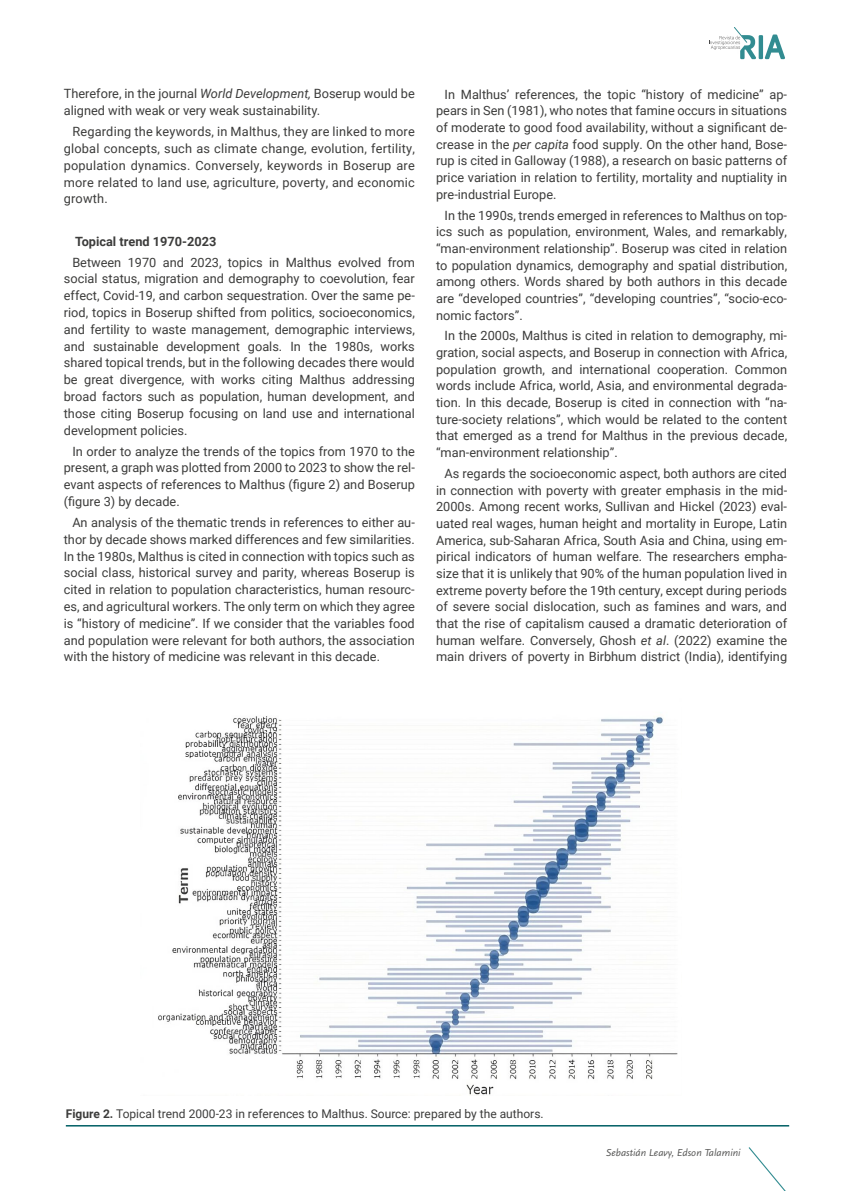
<style>
.page{position:relative;width:851px;height:1191px;background:#fff}
.page>*{position:absolute;margin:0;border:0;box-sizing:border-box;transform-origin:0 0}
.t1{font:12.75px/16.6px "Roboto";color:#3c3c3b;text-align:justify}
.t2{font:700 12.75px "Roboto";color:#3c3c3b}
.t3{font:12px "Roboto";color:#3c3c3b}
.t4{font:italic 10.5px "Scala Sans Pro";color:#575756}
.s1{font-style:italic}
.s2{font-weight:700}
</style>
<div class="page">
<svg style="left:748px;top:1147px;width:38px;height:44px"></svg>
<div style="left:769px;top:1144px;width:27px;height:19px;background:#fff"></div>
<svg style="left:709px;top:27px;width:75px;height:32px"></svg>
<hr style="left:66px;top:1125px;width:723px;height:1px;background:#005f64">
<img style="left:158px;top:716px;width:520px;height:379px">
<p class="t1" style="left:64px;top:85px;width:352px">Therefore, in the journal <span class="s1">World Development,</span> Boserup would be aligned with weak or very weak sustainability<span class="s1">.</span></p>
<p class="t1" style="left:64px;top:123px;width:352px;text-indent:9px">Regarding the keywords, in Malthus, they are linked to more global concepts, such as climate change, evolution, fertility, population dynamics. Conversely, keywords in Boserup are more related to land use, agriculture, poverty, and economic growth.</p>
<p class="t2" style="left:75px;top:232px;width:143px">Topical trend 1970-2023</p>
<p class="t1" style="left:64px;top:253px;width:352px;text-indent:9px">Between 1970 and 2023, topics in Malthus evolved from social status, migration and demography to coevolution, fear effect, Covid-19, and carbon sequestration. Over the same pe&shy;riod, topics in Boserup shifted from politics, socioeconomics, and fertility to waste management, demographic interviews, and sustainable development goals. In the 1980s, works shared topical trends, but in the following decades there would be great divergence, with works citing Malthus addressing broad factors such as population, human development, and those citing Boserup focusing on land use and international development policies.</p>
<p class="t1" style="left:64px;top:442px;width:352px;text-indent:9px">In order to analyze the trends of the topics from 1970 to the present, a graph was plotted from 2000 to 2023 to show the rel&shy;evant aspects of references to Malthus (figure 2) and Boserup (figure 3) by decade.</p>
<p class="t1" style="left:64px;top:513px;width:352px;text-indent:9px">An analysis of the thematic trends in references to either au&shy;thor by decade shows marked differences and few similarities.<br>In the 1980s, Malthus is cited in connection with topics such as social class, historical survey and parity, whereas Boserup is cited in relation to population characteristics, human resourc&shy;es, and agricultural workers. The only term on which they agree is “history of medicine”. If we consider that the variables food and population were relevant for both authors, the association with the history of medicine was relevant in this decade.</p>
<p class="t1" style="left:436px;top:85px;width:352px;text-indent:9px">In Malthus’ references, the topic “history of medicine” ap&shy;pears in Sen (1981), who notes that famine occurs in situations of moderate to good food availability, without a significant de&shy;crease in the <span class="s1">per capita</span> food supply. On the other hand, Bose&shy;rup is cited in Galloway (1988), a research on basic patterns of price variation in relation to fertility, mortality and nuptiality in pre-industrial Europe.</p>
<p class="t1" style="left:436px;top:206px;width:352px;text-indent:9px">In the 1990s, trends emerged in references to Malthus on top&shy;ics such as population, environment, Wales, and remarkably, “man-environment relationship”. Boserup was cited in relation to population dynamics, demography and spatial distribution, among others. Words shared by both authors in this decade are “developed countries”, “developing countries”, “socio-eco&shy;nomic factors”.</p>
<p class="t1" style="left:436px;top:327px;width:352px;text-indent:9px">In the 2000s, Malthus is cited in relation to demography, mi&shy;gration, social aspects, and Boserup in connection with Africa, population growth, and international cooperation. Common words include Africa, world, Asia, and environmental degrada&shy;tion. In this decade, Boserup is cited in connection with “na&shy;ture-society relations”, which would be related to the content that emerged as a trend for Malthus in the previous decade, “man-environment relationship”.</p>
<p class="t1" style="left:436px;top:465px;width:352px;text-indent:9px">As regards the socioeconomic aspect, both authors are cited in connection with poverty with greater emphasis in the mid-2000s. Among recent works, Sullivan and Hickel (2023) eval&shy;uated real wages, human height and mortality in Europe, Latin America, sub-Saharan Africa, South Asia and China, using em&shy;pirical indicators of human welfare. The researchers empha&shy;size that it is unlikely that 90% of the human population lived in extreme poverty before the 19th century, except during periods of severe social dislocation, such as famines and wars, and that the rise of capitalism caused a dramatic deterioration of human welfare. Conversely, Ghosh <span class="s1">et al</span>. (2022) examine the main drivers of poverty in Birbhum district (India), identifying</p>
<p class="t3" style="left:66px;top:1105px;width:479px"><span class="s2">Figure 2.</span> Topical trend 2000-23 in references to Malthus. Source: prepared by the authors.</p>
<p class="t4" style="left:605px;top:1146px;width:136px">Sebastián Leavy, Edson Talamini</p>
</div>
